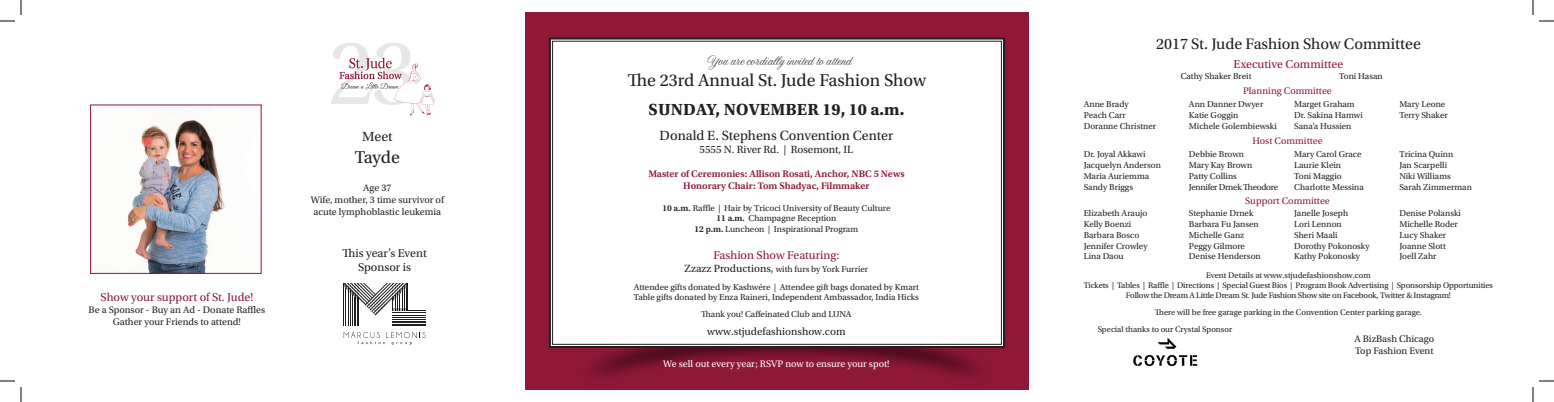
<style>
.page{position:relative;width:1554px;height:402px;background:#fff}
.page>*{position:absolute;margin:0;border:0;box-sizing:border-box;transform-origin:0 0}
.t1{font:18px "Utopia Std";color:#231f20}
.t2{font:17px "Utopia Std Bold Capt";letter-spacing:.01em;color:#231f20}
.t3{font:16px "Utopia Std";color:#231f20}
.t4{font:14px "Utopia Std";color:#231f20}
.t5{font:14px "Altast Greeting";color:#231f20}
.t6{font:12px "Utopia Std";color:#8f1837}
.t7{font:12px/14.4px "Utopia Std";color:#231f20;text-align:center}
.t8{font:11px "Utopia Std";color:#231f20}
.t9{font:10px/12px "Utopia Std";color:#231f20;text-align:center}
.t10{font:600 10px/12px "Utopia Std";color:#8f1837;text-align:center}
.t11{font:10px "Utopia Std";color:#8f1837}
.t12{font:10px "Utopia Std";color:#fff}
.t13{font:9px/10.8px "Utopia Std";color:#231f20}
.t14{font:8.5px/10.2px "Utopia Std";letter-spacing:-.01em;color:#231f20;text-align:center}
.s1{font-weight:600}
.s2{font-size:11px}
</style>
<div class="page">
<div style="left:525px;top:12px;width:504px;height:378px;background:#8f1837"></div>
<div style="left:548px;top:37px;width:458px;height:312px;background:#fff"></div>
<div style="left:552px;top:41px;width:450px;height:304px;border:1px solid #231f20"></div>
<img style="left:127px;top:120px;width:98px;height:152px">
<div style="left:90px;top:105px;width:172px;height:169px;border:1px solid #8f1837"></div>
<svg style="left:331px;top:43px;width:104px;height:73px"></svg>
<svg style="left:344px;top:332px;width:82px;height:13px"></svg>
<hr style="left:343px;top:283px;width:2px;height:42px;background:#211d1e">
<hr style="left:346px;top:283px;width:1px;height:42px;background:#211d1e">
<hr style="left:348px;top:283px;width:1px;height:42px;background:#211d1e">
<hr style="left:350px;top:283px;width:1px;height:42px;background:#211d1e">
<hr style="left:353px;top:283px;width:1px;height:42px;background:#211d1e">
<hr style="left:355px;top:283px;width:1px;height:42px;background:#211d1e">
<hr style="left:357px;top:283px;width:1px;height:42px;background:#211d1e">
<hr style="left:393px;top:310px;width:33px;height:1px;background:#211d1e">
<hr style="left:393px;top:313px;width:33px;height:1px;background:#211d1e">
<hr style="left:393px;top:315px;width:33px;height:1px;background:#211d1e">
<hr style="left:393px;top:317px;width:33px;height:1px;background:#211d1e">
<hr style="left:393px;top:320px;width:33px;height:1px;background:#211d1e">
<hr style="left:393px;top:322px;width:33px;height:1px;background:#211d1e">
<hr style="left:393px;top:324px;width:33px;height:1px;background:#211d1e">
<svg style="left:344px;top:283px;width:64px;height:32px"></svg>
<img style="left:1133px;top:337px;width:65px;height:30px">
<svg style="left:0;top:0;width:22px;height:22px"></svg>
<svg style="left:0;top:380px;width:22px;height:22px"></svg>
<svg style="left:1532px;top:0;width:22px;height:22px"></svg>
<svg style="left:1532px;top:380px;width:22px;height:22px"></svg>
<h3 class="t6" style="left:101px;top:291px;width:154px">Show your support of St. Jude!</h3>
<p class="t9" style="left:89px;top:304px;width:178px">Be a Sponsor - Buy an Ad - Donate Raffles<br>Gather your Friends to attend!</p>
<h3 class="t4" style="left:362px;top:129px;width:32px">Meet</h3>
<h1 class="t1" style="left:355px;top:147px;width:47px">Tayde</h1>
<p class="t9" style="left:311px;top:182px;width:135px">Age 37<br>Wife, mother, 3 time survivor of acute lymphoblastic leukemia</p>
<h3 class="t7" style="left:342px;top:246px;width:86px">This year’s Event<br>Sponsor is</h3>
<h3 class="t5" style="left:703px;top:53px;width:150px">You are cordially invited to attend</h3>
<h1 class="t1" style="left:628px;top:70px;width:300px">The 23rd Annual St. Jude Fashion Show</h1>
<h2 class="t2" style="left:649px;top:99px;width:257px">SUNDAY, NOVEMBER 19, 10 A.M.</h2>
<h3 class="t4" style="left:660px;top:128px;width:235px">Donald E. Stephens Convention Center</h3>
<p class="t8" style="left:700px;top:143px;width:155px">5555 N. River Rd. | Rosemont, IL</p>
<p class="t10" style="left:648px;top:168px;width:258px">Master of Ceremonies: Allison Rosati, Anchor, NBC 5 News<br>Honorary Chair: Tom Shadyac, Filmmaker</p>
<p class="t13" style="left:662px;top:202px;width:230px;text-align:center"><span class="s1">10 a.m.</span> Raffle | Hair by Tricoci University of Beauty Culture<br><span class="s1">11 a.m.</span> Champagne Reception<br><span class="s1">12 p.m.</span> Luncheon | Inspirational Program</p>
<h3 class="t6" style="left:713px;top:248px;width:127px">Fashion Show Featuring:</h3>
<p class="t13" style="left:634px;top:260px;width:287px;line-height:17.8px;text-align:center"><span class="s2">Zzazz Productions,</span> with furs by York Furrier<br>Attendee gifts donated by Kashwére | Attendee gift bags donated by Kmart</p>
<p class="t13" style="left:634px;top:289px;width:287px;line-height:17px;text-align:center">Table gifts donated by Enza Raineri, Independent Ambassador, India Hicks<br>Thank you! Caffeinated Club and LUNA</p>
<p class="t8" style="left:707px;top:325px;width:140px">www.stjudefashionshow.com</p>
<p class="t12" style="left:663px;top:358px;width:228px">We sell out every year; RSVP now to ensure your spot!</p>
<h3 class="t3" style="left:1156px;top:35px;width:266px">2017 St. Jude Fashion Show Committee</h3>
<h3 class="t6" style="left:1234px;top:58px;width:111px">Executive Committee</h3>
<p class="t13" style="left:1181px;top:71px;width:72px">Cathy Shaker Breit</p>
<p class="t13" style="left:1339px;top:71px;width:45px">Toni Hasan</p>
<p class="t11" style="left:1243px;top:85px;width:90px">Planning Committee</p>
<p class="t13" style="left:1084px;top:99px;width:74px">Anne Brady<br>Peach Carr<br>Doranne Christner</p>
<p class="t13" style="left:1189px;top:99px;width:89px">Ann Danner Dwyer<br>Katie Goggin<br>Michele Golembiewski</p>
<p class="t13" style="left:1294px;top:99px;width:70px">Marget Graham<br>Dr. Sakina Hamwi<br>Sana’a Hussien</p>
<p class="t13" style="left:1399px;top:99px;width:50px">Mary Leone<br>Terry Shaker</p>
<p class="t13" style="left:1084px;top:149px;width:79px">Dr. Joyal Akkawi<br>Jacquelyn Anderson<br>Maria Auriemma<br>Sandy Briggs</p>
<p class="t13" style="left:1189px;top:149px;width:91px">Debbie Brown<br>Mary Kay Brown<br>Patty Collins<br>Jennifer Drnek Theodore</p>
<p class="t13" style="left:1294px;top:149px;width:71px">Mary Carol Grace<br>Laurie Klein<br>Toni Maggio<br>Charlotte Messina</p>
<p class="t13" style="left:1399px;top:149px;width:74px">Tricina Quinn<br>Jan Scarpelli<br>Niki Williams<br>Sarah Zimmerman</p>
<p class="t11" style="left:1252px;top:136px;width:72px">Host Committee</p>
<p class="t11" style="left:1245px;top:195px;width:86px">Support Committee</p>
<p class="t13" style="left:1084px;top:208px;width:65px">Elizabeth Araujo<br>Kelly Boenzi<br>Barbara Bosco<br>Jennifer Crowley<br>Lina Daou</p>
<p class="t13" style="left:1189px;top:208px;width:73px">Stephanie Drnek<br>Barbara Fu Jansen<br>Michelle Ganz<br>Peggy Gilmore<br>Denise Henderson</p>
<p class="t13" style="left:1294px;top:208px;width:77px">Janelle Joseph<br>Lori Lennon<br>Sheri Maali<br>Dorothy Pokonosky<br>Kathy Pokonosky</p>
<p class="t13" style="left:1399px;top:208px;width:63px">Denise Polanski<br>Michelle Roder<br>Lucy Shaker<br>Joanne Slott<br>Joell Zahr</p>
<p class="t14" style="left:1084px;top:270px;width:411px">Event Details at www.stjudefashionshow.com<br>Tickets | Tables | Raffle | Directions | Special Guest Bios | Program Book Advertising | Sponsorship Opportunities<br>Follow the Dream A Little Dream St. Jude Fashion Show site on Facebook, Twitter &amp; Instagram!</p>
<p class="t14" style="left:1155px;top:307px;width:269px">There will be free garage parking in the Convention Center parking garage.</p>
<p class="t14" style="left:1098px;top:324px;width:136px">Special thanks to our Crystal Sponsor</p>
<p class="t9" style="left:1355px;top:333px;width:81px;text-align:left">A BizBash Chicago<br>Top Fashion Event</p>
</div>
